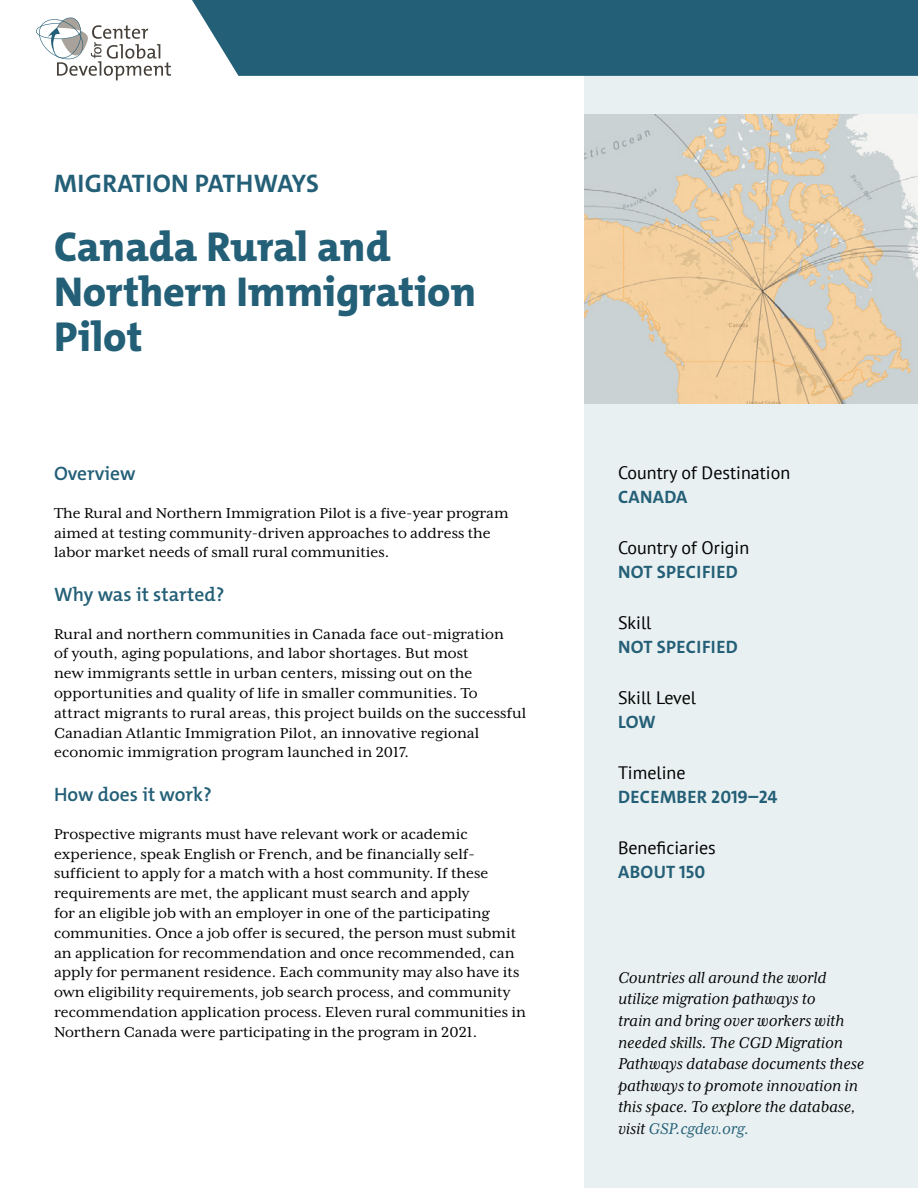
<style>
.page{position:relative;width:918px;height:1188px;background:#fff}
.page>*{position:absolute;margin:0;border:0;box-sizing:border-box;transform-origin:0 0}
.t1{font:800 42px/45px "The Mix C4 s";color:#235f77}
.Subtitle{font:700 25.5px "The Mix C4 s";letter-spacing:.02em;color:#235f77}
.Section_header{font:600 19.5px "The Mix C4 s";color:#235f77}
.Boilerplate{font:italic 18px/21.6px "Mrs Eaves XL Serif OT";color:#000}
.Box_category{font:18px "PT Sans";color:#000}
.Box_info{font:700 18px "The Mix C4 s";letter-spacing:.02em;color:#235f77}
.t2{font:16.5px/19.8px "Mrs Eaves XL Serif OT";color:#000}
.s1{color:#235f77}
</style>
<div class="page">
<div style="left:584px;top:75px;width:334px;height:1113px;background:#e9f0f1"></div>
<div style="left:192px;top:0;width:726px;height:76px;background:#235f77"></div>
<svg style="left:36px;top:17px;width:135px;height:63px"></svg>
<img style="left:584px;top:114px;width:334px;height:289px">
<p class="Subtitle" style="left:54px;top:167px;width:266px">MIGRATION PATHWAYS</p>
<p class="t1" style="left:54px;top:225px;width:424px">Canada Rural and<br>Northern Immigration<br>Pilot</p>
<p class="Section_header" style="left:54px;top:461px;width:83px">Overview</p>
<p class="t2" style="left:54px;top:503px;width:456px">The Rural and Northern Immigration Pilot is a five-year program aimed at testing community-driven approaches to address the labor market needs of small rural communities.</p>
<p class="Section_header" style="left:54px;top:582px;width:172px">Why was it started?</p>
<p class="t2" style="left:54px;top:624px;width:474px">Rural and northern communities in Canada face out-migration<br>of youth, aging populations, and labor shortages. But most<br>new immigrants settle in urban centers, missing out on the opportunities and quality of life in smaller communities. To attract migrants to rural areas, this project builds on the successful Canadian Atlantic Immigration Pilot, an innovative regional economic immigration program launched in 2017.</p>
<p class="Section_header" style="left:54px;top:782px;width:159px">How does it work?</p>
<p class="t2" style="left:54px;top:824px;width:473px">Prospective migrants must have relevant work or academic experience, speak English or French, and be financially self&shy;sufficient to apply for a match with a host community. If these requirements are met, the applicant must search and apply<br>for an eligible job with an employer in one of the participating communities. Once a job offer is secured, the person must submit an application for recommendation and once recommended, can apply for permanent residence. Each community may also have its own eligibility requirements, job search process, and community recommendation application process. Eleven rural communities in Northern Canada were participating in the program in 2021.</p>
<p class="Box_category" style="left:618px;top:461px;width:174px">Country of Destination</p>
<p class="Box_info" style="left:618px;top:485px;width:71px">CANADA</p>
<p class="Box_category" style="left:618px;top:536px;width:133px">Country of Origin</p>
<p class="Box_info" style="left:618px;top:560px;width:121px">NOT SPECIFIED</p>
<p class="Box_category" style="left:618px;top:611px;width:35px">Skill</p>
<p class="Box_info" style="left:618px;top:635px;width:121px">NOT SPECIFIED</p>
<p class="Box_category" style="left:618px;top:686px;width:80px">Skill Level</p>
<p class="Box_info" style="left:618px;top:710px;width:39px">LOW</p>
<p class="Box_category" style="left:618px;top:761px;width:69px">Timeline</p>
<p class="Box_info" style="left:618px;top:785px;width:161px">DECEMBER 2019–24</p>
<p class="Box_category" style="left:618px;top:836px;width:99px">Beneficiaries</p>
<p class="Box_info" style="left:618px;top:860px;width:89px">ABOUT 150</p>
<p class="Boilerplate" style="left:618px;top:967px;width:248px">Countries all around the world utilize migration pathways to<br>train and bring over workers with needed skills. The CGD Migration<br>Pathways database documents these pathways to promote innovation in this space. To explore the database, visit <span class="s1">GSP.cgdev.org.</span></p>
</div>
